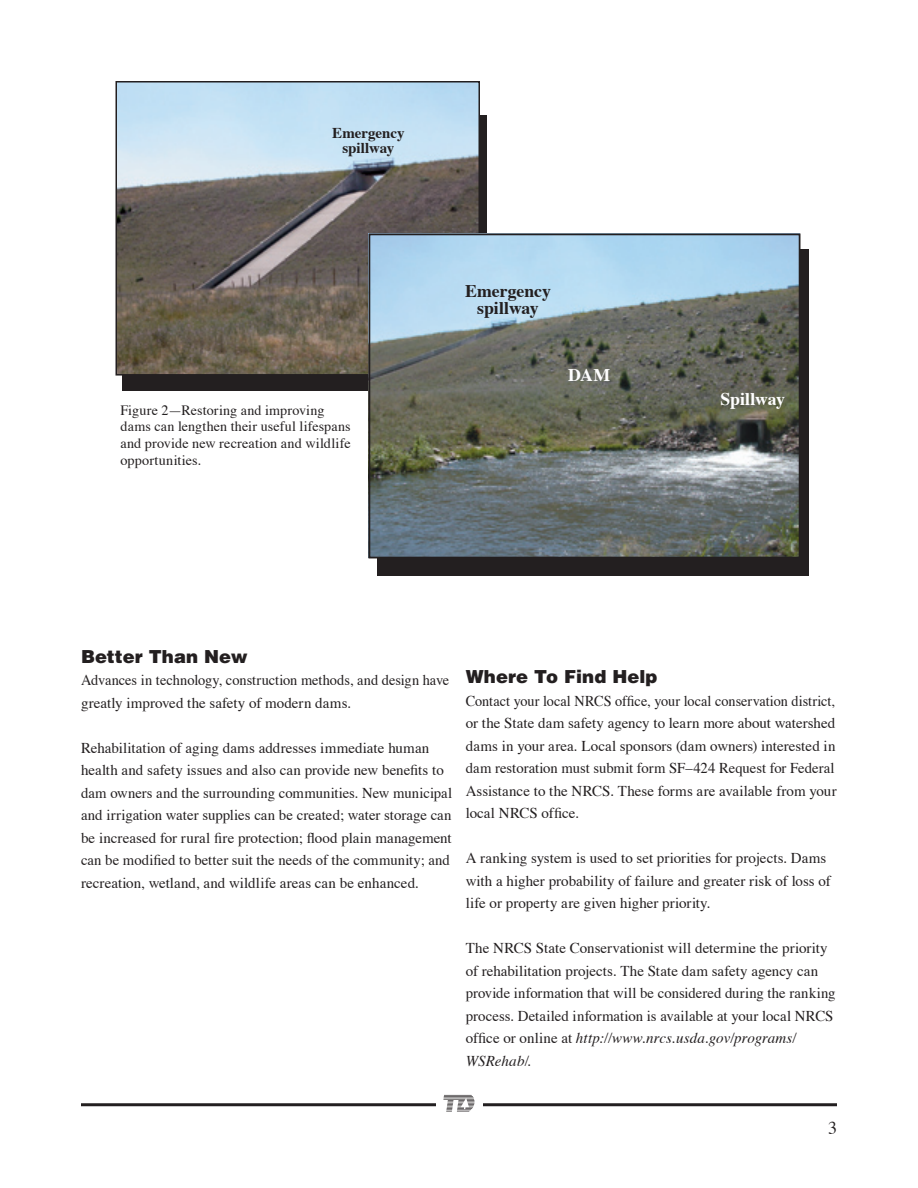
<style>
.page{position:relative;width:918px;height:1188px;background:#fff}
.page>*{position:absolute;margin:0;border:0;box-sizing:border-box;transform-origin:0 0}
.t1{font:900 18px "Helvetica";letter-spacing:.005em;color:#231f20}
.t2{font:700 17.85px/17.9px "Times";color:#231f20;text-align:center}
.t3{font:700 17.85px "Times";letter-spacing:-.01em;color:#fff}
.t4{font:15px/22.5px "Times";color:#231f20}
.t5{font:15px/22.5px "Times";color:#231f20;scale:.95 1}
.t6{font:15px/22.5px "Times";color:#231f20;scale:.96 1}
.t7{font:700 15px/15px "Times";color:#231f20;text-align:center}
.t8{font:14.25px/17px "Times";letter-spacing:.01em;color:#231f20}
.s1{font-style:italic}
</style>
<div class="page">
<hr style="left:81px;top:1103px;width:756px;height:3px;background:#231f20">
<div style="left:436px;top:1090px;width:47px;height:28px;background:#fff"></div>
<svg style="left:443px;top:1094px;width:32px;height:18px"></svg>
<div style="left:122px;top:115px;width:365px;height:276px;background:#231f20"></div>
<img style="left:119px;top:84px;width:358px;height:289px">
<div style="left:116px;top:81px;width:364px;height:295px;border:2px solid #231f20"></div>
<div style="left:377px;top:250px;width:431px;height:326px;background:#231f20"></div>
<img style="left:372px;top:237px;width:425px;height:318px">
<div style="left:369px;top:234px;width:431px;height:324px;border:2px solid #231f20"></div>
<p class="t7" style="left:332px;top:124px;width:74px">Emergency spillway</p>
<p class="t8" style="left:120px;top:400px;width:232px">Figure 2—Restoring and improving dams can lengthen their useful lifespans and provide new recreation and wildlife opportunities.</p>
<p class="t2" style="left:465px;top:280px;width:87px">Emergency spillway</p>
<p class="t3" style="left:568px;top:358px;width:44px">DAM</p>
<p class="t3" style="left:721px;top:381px;width:66px">Spillway</p>
<p class="t1" style="left:81px;top:645px;width:168px">Better Than New</p>
<p class="t6" style="left:81px;top:668px;width:385px">Advances in technology, construction methods, and design have greatly improved the safety of modern dams.</p>
<p class="t4" style="left:81px;top:735px;width:373px">Rehabilitation of aging dams addresses immediate human health and safety issues and also can provide new benefits to dam owners and the surrounding communities. New municipal and irrigation water supplies can be created; water storage can be increased for rural fire protection; flood plain management can be modified to better suit the needs of the community; and recreation, wetland, and wildlife areas can be enhanced.</p>
<p class="t1" style="left:466px;top:665px;width:193px">Where To Find Help</p>
<p class="t5" style="left:466px;top:688px;width:392px">Contact your local NRCS office, your local conservation district, or the State dam safety agency to learn more about watershed dams in your area. Local sponsors (dam owners) interested in dam restoration must submit form SF–424 Request for Federal Assistance to the NRCS. These forms are available from your local NRCS office.</p>
<p class="t4" style="left:466px;top:846px;width:366px">A ranking system is used to set priorities for projects. Dams with a higher probability of failure and greater risk of loss of life or property are given higher priority.</p>
<p class="t4" style="left:466px;top:936px;width:371px">The NRCS State Conservationist will determine the priority of rehabilitation projects. The State dam safety agency can provide information that will be considered during the ranking process. Detailed information is available at your local NRCS office or online at <span class="s1">http://www.nrcs.usda.gov/programs/ WSRehab/</span>.</p>
</div>
